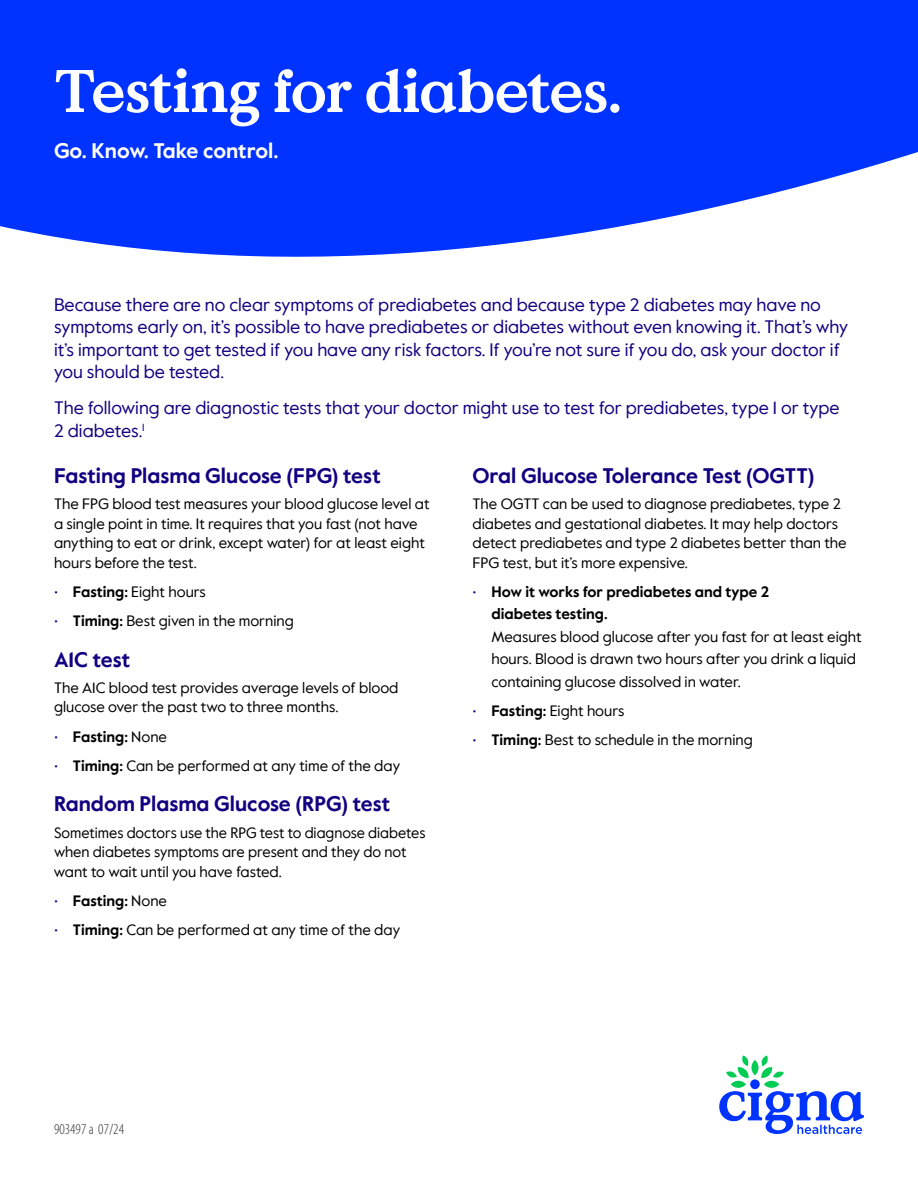
<style>
.page{position:relative;width:918px;height:1188px;background:#fff}
.page>*{position:absolute;margin:0;border:0;box-sizing:border-box;transform-origin:0 0}
.t1{font:700 60px "Value Serif Pro";letter-spacing:-.025em;color:#fff}
.t2{font:700 21px "Value Sans Pro";color:#110081}
.t3{font:700 21px "Value Sans Pro";color:#fff}
.t4{font:18px/22.5px "Value Sans Pro";color:#110081}
.t5{font:15px/19.5px "Value Sans Pro";color:#000}
.t6{font:700 15px/22.5px "Value Sans Pro";color:#000}
.t7{font:300 condensed 15px "Myriad Pro";color:#333}
.s1{font-size:14.25px;color:#110081}
.s2{font-weight:700}
.s3{font-weight:400;font-size:14.25px;color:#110081}
.s4{font-weight:400}
</style>
<div class="page">
<svg style="left:0;top:0;width:918px;height:257px;background:#1b48ff"></svg>
<svg style="left:719px;top:1055px;width:145px;height:79px"></svg>
<h1 class="t1" style="left:54px;top:55px;width:569px">Testing for diabetes.</h1>
<h2 class="t3" style="left:54px;top:138px;width:226px">Go. Know. Take control.</h2>
<p class="t4" style="left:54px;top:293px;width:796px">Because there are no clear symptoms of prediabetes and because type 2 diabetes may have no symptoms early on, it’s possible to have prediabetes or diabetes without even knowing it. That’s why it’s important to get tested if you have any risk factors. If you’re not sure if you do, ask your doctor if you should be tested.</p>
<p class="t4" style="left:54px;top:397px;width:787px">The following are diagnostic tests that your doctor might use to test for prediabetes, type 1 or type<br>2 diabetes.<sup>1</sup></p>
<h2 class="t2" style="left:54px;top:463px;width:328px">Fasting Plasma Glucose (FPG) test</h2>
<p class="t5" style="left:54px;top:494px;width:377px">The FPG blood test measures your blood glucose level at a single point in time. It requires that you fast (not have anything to eat or drink, except water) for at least eight hours before the test.</p>
<p class="t5" style="left:54px;top:582px;width:153px"><span class="s1">•</span> <span class="s2">Fasting:</span> Eight hours</p>
<p class="t5" style="left:54px;top:611px;width:241px"><span class="s1">•</span> <span class="s2">Timing:</span> Best given in the morning</p>
<h2 class="t2" style="left:54px;top:647px;width:78px">A1C test</h2>
<p class="t5" style="left:54px;top:678px;width:346px">The A1C blood test provides average levels of blood glucose over the past two to three months.</p>
<p class="t6" style="left:54px;top:726px;width:115px"><span class="s3">•</span> Fasting: <span class="s4">None</span></p>
<p class="t5" style="left:54px;top:756px;width:348px"><span class="s1">•</span> <span class="s2">Timing:</span> Can be performed at any time of the day</p>
<h2 class="t2" style="left:54px;top:791px;width:338px">Random Plasma Glucose (RPG) test</h2>
<p class="t5" style="left:54px;top:823px;width:373px">Sometimes doctors use the RPG test to diagnose diabetes when diabetes symptoms are present and they do not want to wait until you have fasted.</p>
<p class="t6" style="left:54px;top:890px;width:115px"><span class="s3">•</span> Fasting: <span class="s4">None</span></p>
<p class="t5" style="left:54px;top:920px;width:348px"><span class="s1">•</span> <span class="s2">Timing:</span> Can be performed at any time of the day</p>
<h2 class="t2" style="left:472px;top:463px;width:344px">Oral Glucose Tolerance Test (OGTT)</h2>
<p class="t5" style="left:472px;top:494px;width:376px">The OGTT can be used to diagnose prediabetes, type 2 diabetes and gestational diabetes. It may help doctors detect prediabetes and type 2 diabetes better than the FPG test, but it’s more expensive.</p>
<p class="t6" style="left:491px;top:581px;width:279px;text-indent:-19px"><span class="s3">•</span> How it works for prediabetes and type 2 diabetes testing.</p>
<p class="t5" style="left:491px;top:626px;width:372px;line-height:22.5px">Measures blood glucose after you fast for at least eight hours. Blood is drawn two hours after you drink a liquid containing glucose dissolved in water.</p>
<p class="t5" style="left:472px;top:701px;width:153px"><span class="s1">•</span> <span class="s2">Fasting:</span> Eight hours</p>
<p class="t5" style="left:472px;top:731px;width:282px"><span class="s1">•</span> <span class="s2">Timing:</span> Best to schedule in the morning</p>
<p class="t7" style="left:54px;top:1120px;width:72px">903497 a 07/24</p>
</div>
